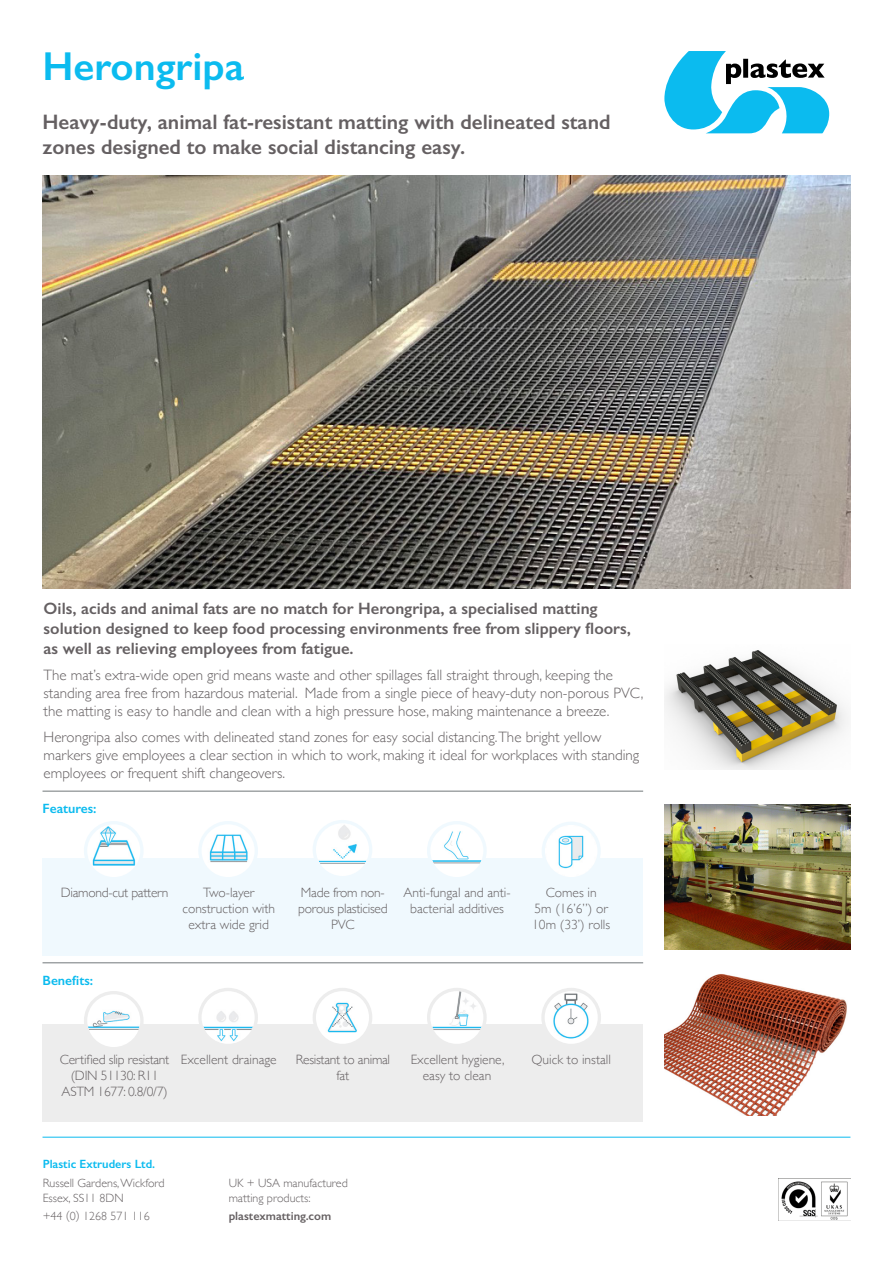
<style>
.page{position:relative;width:893px;height:1263px;background:#fff}
.page>*{position:absolute;margin:0;border:0;box-sizing:border-box;transform-origin:0 0}
.t1{font:600 40.5px "Gill Sans";color:#0bbbef}
.t2{font:600 21px/25.2px "Gill Sans";color:#656062}
.t3{font:600 16.5px/19.8px "Gill Sans";color:#656062}
.t4{font:300 15px/18px "Gill Sans";color:#656062}
.t5{font:300 13.5px/16.2px "Gill Sans";color:#656062;text-align:center}
.t6{font:300 13.5px/16.2px "Gill Sans";letter-spacing:-.02em;color:#656062;text-align:center}
.t7{font:600 13.5px "Gill Sans";color:#0bbbef}
.t8{font:300 12px/14.4px "Gill Sans";color:#656062}
.t9{font:600 12px "Gill Sans";color:#0bbbef}
.t10{font:600 12px "Gill Sans";color:#656062}
</style>
<div class="page">
<img style="left:664px;top:650px;width:184px;height:119px">
<hr style="left:43px;top:1137px;width:807px;height:1px;background:#0bbbef">
<img style="left:664px;top:804px;width:186px;height:145px">
<img style="left:664px;top:974px;width:183px;height:141px">
<svg style="left:664px;top:51px;width:165px;height:82px"></svg>
<img style="left:781px;top:1181px;width:67px;height:39px">
<div style="left:43px;top:1024px;width:600px;height:98px;background:#ededed"></div>
<div style="left:86px;top:993px;width:56px;height:56px;background:#ededed;border-radius:50%"></div>
<img style="left:87px;top:994px;width:53px;height:53px;border-radius:26px">
<div style="left:84px;top:991px;width:60px;height:59px;border:3px solid #ededed;border-radius:50%"></div>
<div style="left:200px;top:989px;width:56px;height:56px;background:#ededed;border-radius:50%"></div>
<img style="left:202px;top:991px;width:53px;height:53px;border-radius:26px">
<div style="left:198px;top:988px;width:60px;height:59px;border:3px solid #ededed;border-radius:50%"></div>
<div style="left:314px;top:989px;width:57px;height:56px;background:#ededed;border-radius:50%"></div>
<img style="left:316px;top:991px;width:53px;height:53px;border-radius:26px">
<div style="left:313px;top:988px;width:59px;height:59px;border:3px solid #ededed;border-radius:50%"></div>
<div style="left:429px;top:989px;width:56px;height:56px;background:#ededed;border-radius:50%"></div>
<img style="left:430px;top:991px;width:53px;height:53px;border-radius:26px">
<div style="left:427px;top:988px;width:60px;height:59px;border:3px solid #ededed;border-radius:50%"></div>
<div style="left:543px;top:989px;width:56px;height:56px;background:#ededed;border-radius:50%"></div>
<img style="left:545px;top:991px;width:53px;height:53px;border-radius:26px">
<div style="left:541px;top:988px;width:60px;height:59px;border:3px solid #ededed;border-radius:50%"></div>
<div style="left:43px;top:858px;width:600px;height:97px;background:#f0f9fe"></div>
<div style="left:86px;top:823px;width:56px;height:56px;background:#f0f9fe;border-radius:50%"></div>
<img style="left:87px;top:824px;width:53px;height:53px;border-radius:26px">
<div style="left:84px;top:821px;width:60px;height:59px;border:3px solid #f0f9fe;border-radius:50%"></div>
<div style="left:200px;top:823px;width:56px;height:56px;background:#f0f9fe;border-radius:50%"></div>
<img style="left:202px;top:824px;width:53px;height:53px;border-radius:26px">
<div style="left:198px;top:821px;width:60px;height:59px;border:3px solid #f0f9fe;border-radius:50%"></div>
<div style="left:314px;top:822px;width:57px;height:56px;background:#f0f9fe;border-radius:50%"></div>
<img style="left:316px;top:823px;width:53px;height:53px;border-radius:26px">
<div style="left:313px;top:820px;width:59px;height:59px;border:3px solid #f0f9fe;border-radius:50%"></div>
<div style="left:429px;top:823px;width:56px;height:56px;background:#f0f9fe;border-radius:50%"></div>
<img style="left:430px;top:824px;width:53px;height:53px;border-radius:26px">
<div style="left:427px;top:821px;width:60px;height:59px;border:3px solid #f0f9fe;border-radius:50%"></div>
<div style="left:543px;top:823px;width:56px;height:56px;background:#f0f9fe;border-radius:50%"></div>
<img style="left:545px;top:825px;width:52px;height:52px;border-radius:26px">
<div style="left:542px;top:822px;width:59px;height:58px;border:3px solid #f0f9fe;border-radius:50%"></div>
<hr style="left:43px;top:791px;width:600px;height:1px;background:#72787a">
<hr style="left:43px;top:962px;width:600px;height:1px;background:#72787a">
<img style="left:43px;top:175px;width:807px;height:414px">
<h1 class="t1" style="left:43px;top:42px;width:203px">Herongripa</h1>
<h2 class="t2" style="left:43px;top:109px;width:570px">Heavy-duty, animal fat-resistant matting with delineated stand zones designed to make social distancing easy.</h2>
<p class="t3" style="left:44px;top:598px;width:589px">Oils, acids and animal fats are no match for Herongripa, a specialised matting solution designed to keep food processing environments free from slippery floors, as well as relieving employees from fatigue.</p>
<p class="t4" style="left:44px;top:666px;width:601px">The mat’s extra-wide open grid means waste and other spillages fall straight through, keeping the standing area free from hazardous material. Made from a single piece of heavy-duty non-porous PVC, the matting is easy to handle and clean with a high pressure hose, making maintenance a breeze.</p>
<p class="t4" style="left:44px;top:728px;width:597px">Herongripa also comes with delineated stand zones for easy social distancing.The bright yellow markers give employees a clear section in which to work, making it ideal for workplaces with standing employees or frequent shift changeovers.</p>
<p class="t7" style="left:43px;top:800px;width:56px">Features:</p>
<p class="t6" style="left:61px;top:884px;width:109px">Diamond-cut pattern</p>
<p class="t5" style="left:182px;top:884px;width:94px">Two-layer construction with extra wide grid</p>
<p class="t6" style="left:298px;top:884px;width:91px">Made from non&shy;porous plasticised<br>PVC</p>
<p class="t5" style="left:404px;top:884px;width:108px">Anti-fungal and anti&shy;bacterial additives</p>
<p class="t5" style="left:532px;top:884px;width:79px">Comes in<br>5m (16’6”) or<br>10m (33’) rolls</p>
<p class="t7" style="left:43px;top:972px;width:52px">Benefits:</p>
<p class="t6" style="left:60px;top:1050px;width:111px">Certified slip resistant (DIN 51130: R11<br>ASTM 1677: 0.8/0/7)</p>
<p class="t5" style="left:181px;top:1050px;width:97px">Excellent drainage</p>
<p class="t6" style="left:296px;top:1050px;width:96px">Resistant to animal fat</p>
<p class="t5" style="left:411px;top:1050px;width:95px">Excellent hygiene, easy to clean</p>
<p class="t5" style="left:531px;top:1050px;width:81px">Quick to install</p>
<p class="t9" style="left:43px;top:1156px;width:114px">Plastic Extruders Ltd.</p>
<p class="t8" style="left:43px;top:1176px;width:124px">Russell Gardens, Wickford<br>Essex, SS11 8DN</p>
<p class="t8" style="left:43px;top:1209px;width:109px">+44 (0) 1268 571 116</p>
<p class="t8" style="left:229px;top:1176px;width:121px">UK + USA manufactured matting products:</p>
<p class="t10" style="left:229px;top:1209px;width:104px">plastexmatting.com</p>
</div>
